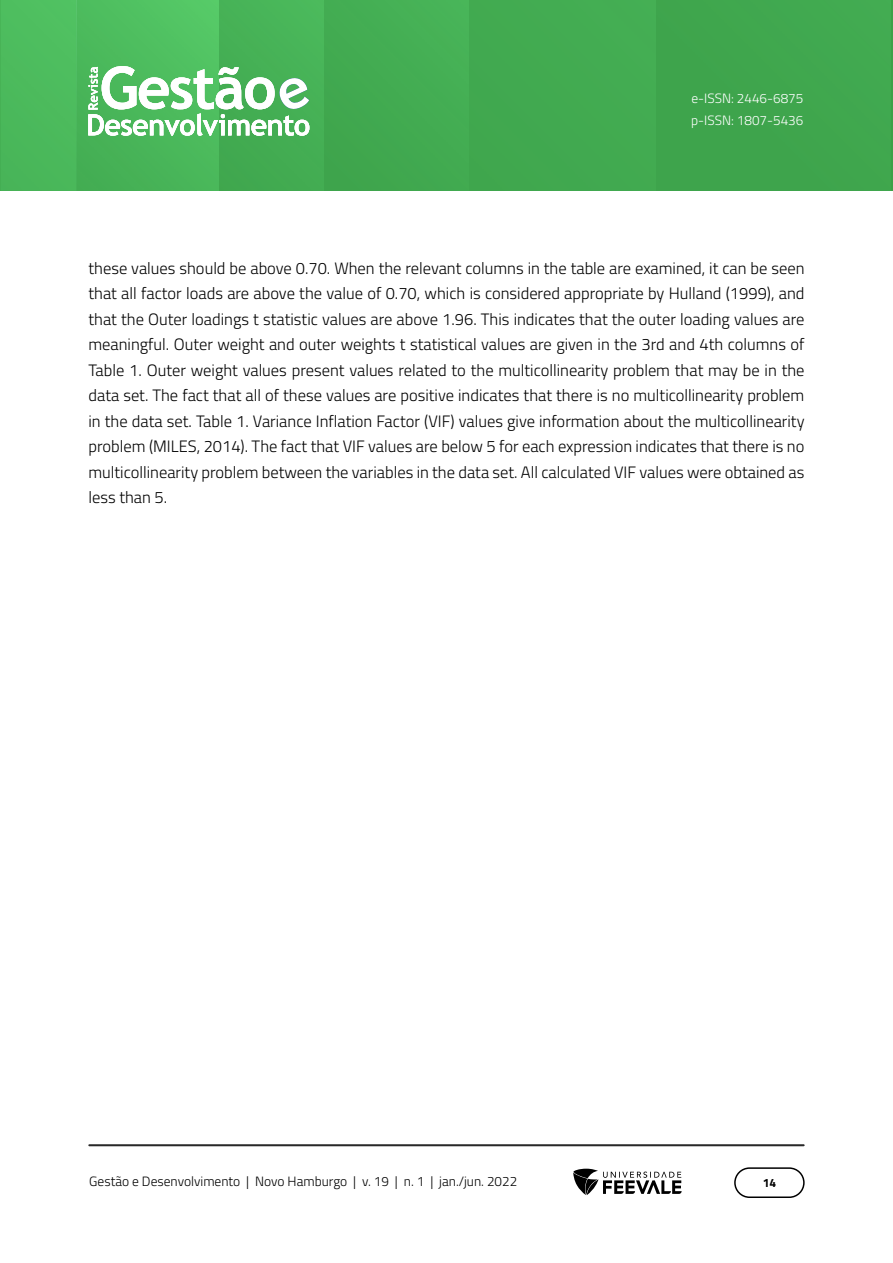
<style>
.page{position:relative;width:893px;height:1263px;background:#fff}
.page>*{position:absolute;margin:0;border:0;box-sizing:border-box;transform-origin:0 0}
.Corpo_de_texto{font:300 16.5px/25.5px "Titillium Web";color:#000;text-align:justify}
.t1{font:300 13.5px "Titillium Web";color:#000}
.t2{font:300 13.5px/22.5px "Titillium Web";color:#fff}
.t3{font:700 12px "Titillium Web";color:#000}
</style>
<div class="page">
<img style="left:0;top:0;width:890px;height:191px">
<hr style="left:219px;top:0;width:1px;height:191px;background:#43ae53">
<img style="left:76px;top:0;width:1px;height:191px">
<hr style="left:657px;top:0;width:1px;height:191px;background:#3ea44c">
<hr style="left:89px;top:1144px;width:715px;height:2px;background:#282828">
<div style="left:734px;top:1167px;width:71px;height:31px;border:2px solid #000;border-radius:15px"></div>
<svg style="left:573px;top:1169px;width:109px;height:26px"></svg>
<svg style="left:88px;top:66px;width:221px;height:70px"></svg>
<p class="t2" style="left:691px;top:86px;width:114px">e-ISSN: 2446-6875 p-ISSN: 1807-5436</p>
<p class="Corpo_de_texto" style="left:88px;top:254px;width:718px">these values should be above 0.70. When the relevant columns in the table are examined, it can be seen that all factor loads are above the value of 0.70, which is considered appropriate by Hulland (1999), and that the Outer loadings t statistic values are above 1.96. This indicates that the outer loading values are meaningful. Outer weight and outer weights t statistical values are given in the 3rd and 4th columns of Table 1. Outer weight values present values related to the multicollinearity problem that may be in the data set. The fact that all of these values are positive indicates that there is no multicollinearity problem in the data set. Table 1. Variance Inflation Factor (VIF) values give information about the multicollinearity problem (MILES, 2014). The fact that VIF values are below 5 for each expression indicates that there is no multicollinearity problem between the variables in the data set. All calculated VIF values were obtained as less than 5.</p>
<p class="t1" style="left:89px;top:1171px;width:429px">Gestão e Desenvolvimento | Novo Hamburgo | v. 19 | n. 1 | jan./jun. 2022</p>
<p class="t3" style="left:763px;top:1174px;width:15px">14</p>
</div>
